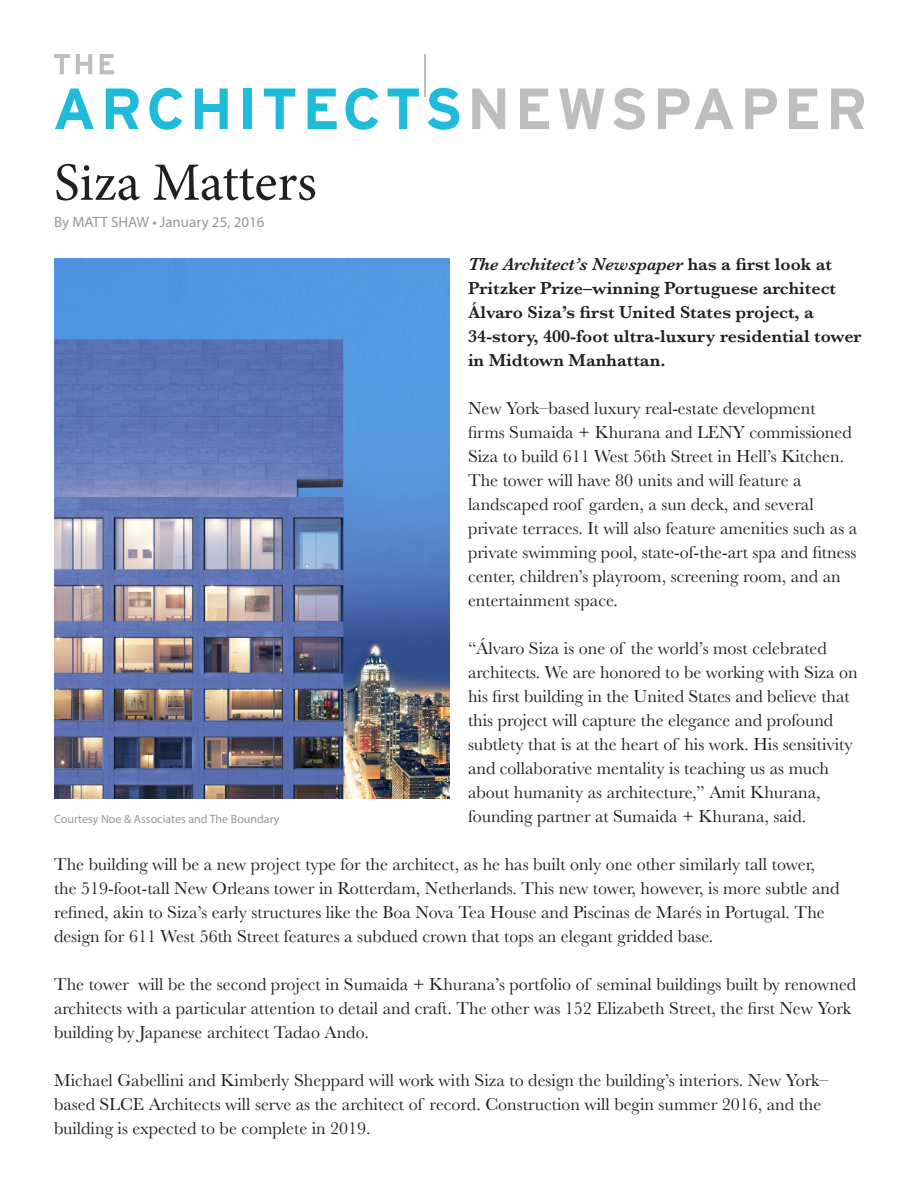
<style>
.page{position:relative;width:918px;height:1188px;background:#fff}
.page>*{position:absolute;margin:0;border:0;box-sizing:border-box;transform-origin:0 0}
.t1{font:54px "Minion Pro";letter-spacing:-.005em;color:#231f20}
.t2{font:18px/24px "Baskerville";color:#231f20}
.t3{font:600 18px/24px "Baskerville";color:#231f20}
.t4{font:15px "Myriad Pro";color:#989898}
.t5{font:12px "Myriad Pro";color:#989898}
.s1{font-style:italic}
</style>
<div class="page">
<svg style="left:54px;top:54px;width:16px;height:20px"></svg>
<svg style="left:76px;top:54px;width:16px;height:20px"></svg>
<svg style="left:100px;top:54px;width:14px;height:20px"></svg>
<svg style="left:55px;top:89px;width:39px;height:40px"></svg>
<svg style="left:106px;top:89px;width:33px;height:40px"></svg>
<svg style="left:149px;top:88px;width:33px;height:42px"></svg>
<svg style="left:195px;top:89px;width:33px;height:40px"></svg>
<div style="left:243px;top:89px;width:8px;height:40px;background:#1fbbdb"></div>
<svg style="left:264px;top:89px;width:31px;height:40px"></svg>
<svg style="left:308px;top:89px;width:29px;height:40px"></svg>
<svg style="left:346px;top:88px;width:32px;height:42px"></svg>
<svg style="left:387px;top:89px;width:32px;height:40px"></svg>
<svg style="left:428px;top:88px;width:31px;height:42px"></svg>
<svg style="left:472px;top:89px;width:33px;height:40px"></svg>
<svg style="left:520px;top:89px;width:29px;height:40px"></svg>
<svg style="left:559px;top:89px;width:45px;height:40px"></svg>
<svg style="left:613px;top:88px;width:32px;height:42px"></svg>
<svg style="left:658px;top:89px;width:75px;height:40px"></svg>
<svg style="left:745px;top:89px;width:32px;height:40px"></svg>
<svg style="left:789px;top:89px;width:29px;height:40px"></svg>
<svg style="left:831px;top:89px;width:33px;height:40px"></svg>
<hr style="left:424px;top:54px;width:2px;height:42px;background:#bebebe">
<img style="left:54px;top:258px;width:396px;height:540px">
<p class="t1" style="left:54px;top:146px;width:264px">Siza Matters</p>
<p class="t4" style="left:54px;top:212px;width:212px">By MATT SHAW • January 25, 2016</p>
<p class="t3" style="left:468px;top:252px;width:395px"><span class="s1">The Architect’s Newspaper</span> has a first look at Pritzker Prize–winning Portuguese architect Álvaro Siza’s first United States project, a 34-story, 400-foot ultra-luxury residential tower in Midtown Manhattan.</p>
<p class="t2" style="left:468px;top:397px;width:391px">New York–based luxury real-estate development<br>firms Sumaida + Khurana and LENY commissioned Siza to build 611 West 56th Street in Hell’s Kitchen.<br>The tower will have 80 units and will feature a landscaped roof garden, a sun deck, and several private terraces. It will also feature amenities such as a private swimming pool, state-of-the-art spa and fitness center, children’s playroom, screening room, and an entertainment space.</p>
<p class="t2" style="left:468px;top:637px;width:391px">“Álvaro Siza is one of the world’s most celebrated architects. We are honored to be working with Siza on his first building in the United States and believe that this project will capture the elegance and profound subtlety that is at the heart of his work. His sensitivity and collaborative mentality is teaching us as much about humanity as architecture,” Amit Khurana, founding partner at Sumaida + Khurana, said.</p>
<p class="t2" style="left:54px;top:853px;width:787px">The building will be a new project type for the architect, as he has built only one other similarly tall tower, the 519-foot-tall New Orleans tower in Rotterdam, Netherlands. This new tower, however, is more subtle and refined, akin to Siza’s early structures like the Boa Nova Tea House and Piscinas de Marés in Portugal. The design for 611 West 56th Street features a subdued crown that tops an elegant gridded base.</p>
<p class="t2" style="left:54px;top:973px;width:804px">The tower will be the second project in Sumaida + Khurana’s portfolio of seminal buildings built by renowned architects with a particular attention to detail and craft. The other was 152 Elizabeth Street, the first New York building by Japanese architect Tadao Ando.</p>
<p class="t2" style="left:54px;top:1069px;width:776px">Michael Gabellini and Kimberly Sheppard will work with Siza to design the building’s interiors. New York– based SLCE Architects will serve as the architect of record. Construction will begin summer 2016, and the building is expected to be complete in 2019.</p>
<p class="t5" style="left:54px;top:812px;width:227px">Courtesy Noe &amp; Associates and The Boundary</p>
</div>
